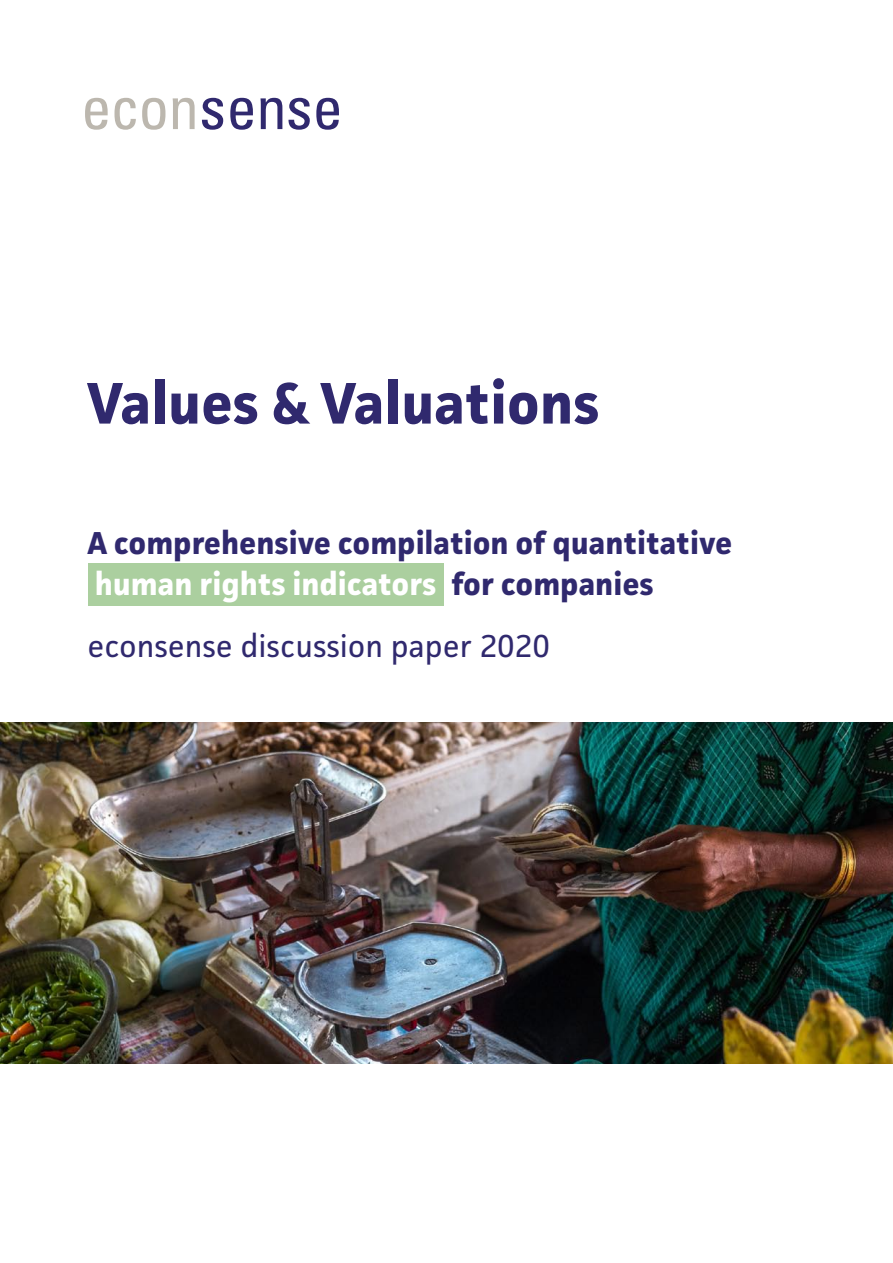
<style>
.page{position:relative;width:893px;height:1263px;background:#fff}
.page>*{position:absolute;margin:0;border:0;box-sizing:border-box;transform-origin:0 0}
.t1{font:700 58.8px "Facit";color:#30296e}
.t2{font:700 31.8px "Facit";color:#30296e}
.t3{font:700 31.8px "Facit";color:#fff}
.t4{font:31.8px "Facit";color:#30296e}
.s1{color:#30296e}
</style>
<div class="page">
<div style="left:88px;top:563px;width:355px;height:42px;background:#abcf9f"></div>
<svg style="left:85px;top:98px;width:110px;height:32px"></svg>
<svg style="left:202px;top:98px;width:137px;height:32px"></svg>
<img style="left:0;top:723px;width:893px;height:340px">
<p class="t1" style="left:87px;top:367px;width:514px">Values &amp;Valuations</p>
<p class="t2" style="left:87px;top:523px;width:647px">A comprehensive compilation of quantitative</p>
<p class="t3" style="left:95px;top:565px;width:560px">human rights indicators <span class="s1">for companies</span></p>
<p class="t4" style="left:87px;top:626px;width:464px">econsense discussion paper 2020</p>
</div>
